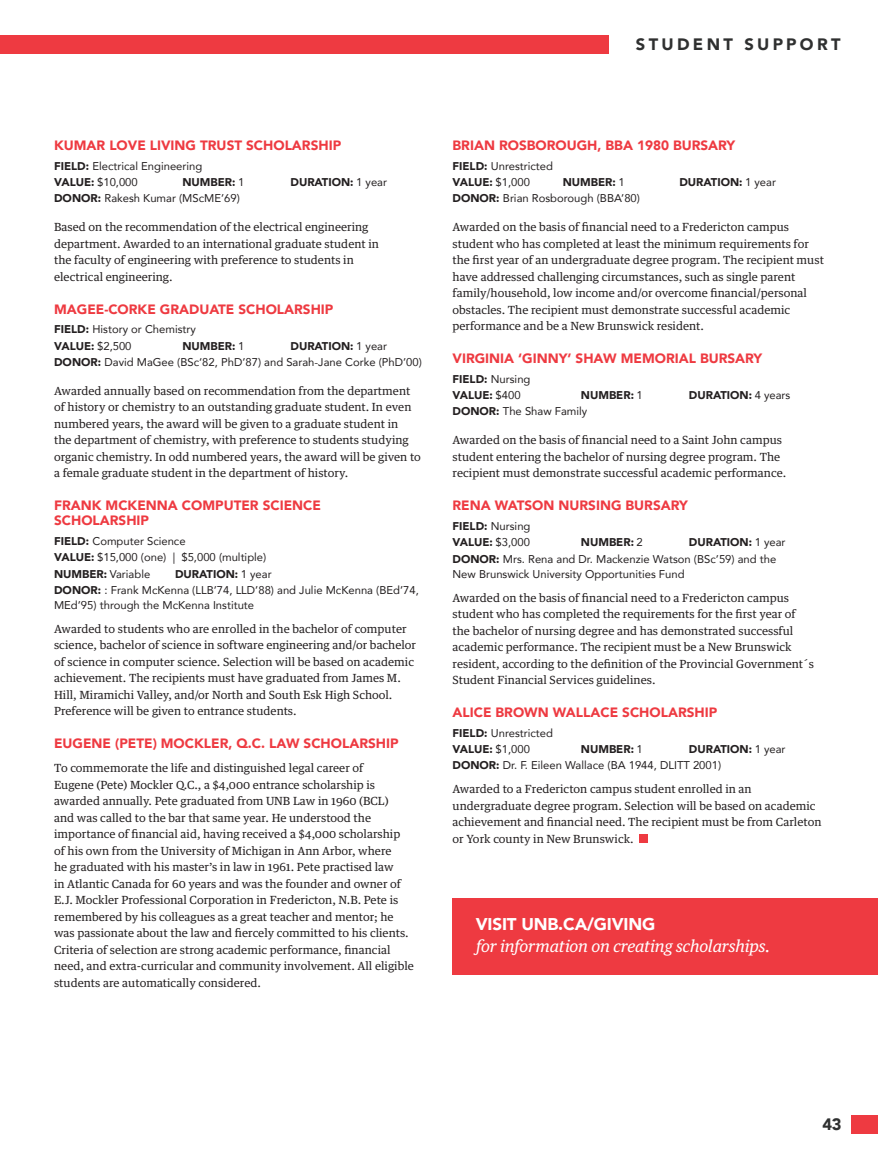
<style>
.page{position:relative;width:878px;height:1161px;background:#fff}
.page>*{position:absolute;margin:0;border:0;box-sizing:border-box;transform-origin:0 0}
.Content_Text{font:900 16.95px "Avenir";letter-spacing:-.01em;color:#fff}
.t1{font:900 16.5px "Avenir";letter-spacing:.205em;color:#2f3030}
.Content_Text-2{font:italic 16.05px "Guardian Text Egyp";letter-spacing:-.015em;color:#fff}
.Content_Text-3{font:900 13.5px/15px "Avenir";color:#ee3a41}
.Content{font:11.25px/16.5px "Guardian Text Egyp";color:#231f20}
.Content_Text-4{font:11.25px/15px "Avenir";color:#231f20}
.Content_Text-5{font:11.25px/16.5px "Guardian Text Egyp";color:#231f20}
.Content_Text-6{font:900 11.25px "Avenir";color:#231f20}
.s1{font-weight:900}
.s2{font-weight:400}
</style>
<div class="page">
<div style="left:639px;top:834px;width:8px;height:8px;background:#ee3a41"></div>
<div style="left:452px;top:898px;width:426px;height:76px;background:#ee3a41"></div>
<div style="left:850px;top:1115px;width:28px;height:19px;background:#ee3a41"></div>
<div style="left:0;top:35px;width:608px;height:19px;background:#ee3a41"></div>
<p class="t1" style="left:635px;top:31px;width:206px">STUDENT SUPPORT</p>
<p class="Content_Text-3" style="left:54px;top:137px;width:288px">KUMAR LOVE LIVING TRUST SCHOLARSHIP</p>
<p class="Content_Text-4" style="left:54px;top:158px;width:150px"><span class="s1">FIELD:</span> Electrical Engineering</p>
<p class="Content_Text-4" style="left:54px;top:174px;width:85px"><span class="s1">VALUE:</span> $10,000</p>
<p class="Content_Text-6" style="left:182px;top:172px;width:63px">NUMBER: <span class="s2">1</span></p>
<p class="Content_Text-6" style="left:290px;top:172px;width:98px">DURATION: <span class="s2">1 year</span></p>
<p class="Content_Text-4" style="left:54px;top:190px;width:187px"><span class="s1">DONOR:</span> Rakesh Kumar (MScME’69)</p>
<p class="Content" style="left:54px;top:218px;width:326px">Based on the recommendation of the electrical engineering department. Awarded to an international graduate student in the faculty of engineering with preference to students in electrical engineering.</p>
<p class="Content_Text-3" style="left:54px;top:301px;width:281px">MAGEE-CORKE GRADUATE SCHOLARSHIP</p>
<p class="Content_Text-4" style="left:54px;top:322px;width:143px"><span class="s1">FIELD:</span> History or Chemistry</p>
<p class="Content_Text-6" style="left:54px;top:336px;width:79px">VALUE: <span class="s2">$2,500</span></p>
<p class="Content_Text-6" style="left:182px;top:336px;width:63px">NUMBER: <span class="s2">1</span></p>
<p class="Content_Text-6" style="left:290px;top:336px;width:98px">DURATION: <span class="s2">1 year</span></p>
<p class="Content_Text-4" style="left:54px;top:354px;width:369px"><span class="s1">DONOR:</span> David MaGee (BSc‘82, PhD’87) and Sarah-Jane Corke (PhD’00)</p>
<p class="Content" style="left:54px;top:381px;width:368px">Awarded annually based on recommendation from the department of history or chemistry to an outstanding graduate student. In even numbered years, the award will be given to a graduate student in<br>the department of chemistry, with preference to students studying organic chemistry. In odd numbered years, the award will be given to a female graduate student in the department of history.</p>
<p class="Content_Text-3" style="left:54px;top:498px;width:268px">FRANK MCKENNA COMPUTER SCIENCE<br>SCHOLARSHIP</p>
<p class="Content_Text-4" style="left:54px;top:533px;width:133px"><span class="s1">FIELD:</span> Computer Science</p>
<p class="Content_Text-4" style="left:54px;top:550px;width:214px"><span class="s1">VALUE:</span> $15,000 (one) | $5,000 (multiple)</p>
<p class="Content_Text-4" style="left:54px;top:566px;width:98px"><span class="s1">NUMBER:</span> Variable</p>
<p class="Content_Text-6" style="left:175px;top:564px;width:98px">DURATION: <span class="s2">1 year</span></p>
<p class="Content_Text-4" style="left:54px;top:582px;width:366px"><span class="s1">DONOR:</span> : Frank McKenna (LLB’74, LLD’88) and Julie McKenna (BEd’74,<br>MEd’95) through the McKenna Institute</p>
<p class="Content_Text-5" style="left:54px;top:619px;width:363px">Awarded to students who are enrolled in the bachelor of computer science, bachelor of science in software engineering and/or bachelor of science in computer science. Selection will be based on academic achievement. The recipients must have graduated from James M.<br>Hill, Miramichi Valley, and/or North and South Esk High School.<br>Preference will be given to entrance students.</p>
<p class="Content_Text-3" style="left:54px;top:736px;width:346px">EUGENE (PETE) MOCKLER, Q.C. LAW SCHOLARSHIP</p>
<p class="Content" style="left:54px;top:759px;width:361px">To commemorate the life and distinguished legal career of<br>Eugene (Pete) Mockler Q.C., a $4,000 entrance scholarship is awarded annually. Pete graduated from UNB Law in 1960 (BCL)<br>and was called to the bar that same year. He understood the importance of financial aid, having received a $4,000 scholarship of his own from the University of Michigan in Ann Arbor, where<br>he graduated with his master’s in law in 1961. Pete practised law<br>in Atlantic Canada for 60 years and was the founder and owner of E.J. Mockler Professional Corporation in Fredericton, N.B. Pete is remembered by his colleagues as a great teacher and mentor; he was passionate about the law and fiercely committed to his clients.<br>Criteria of selection are strong academic performance, financial need, and extra-curricular and community involvement. All eligible students are automatically considered.</p>
<p class="Content_Text-3" style="left:452px;top:137px;width:284px">BRIAN ROSBOROUGH, BBA 1980 BURSARY</p>
<p class="Content_Text-4" style="left:452px;top:158px;width:102px"><span class="s1">FIELD:</span> Unrestricted</p>
<p class="Content_Text-6" style="left:452px;top:172px;width:79px">VALUE: <span class="s2">$1,000</span></p>
<p class="Content_Text-6" style="left:562px;top:172px;width:63px">NUMBER: <span class="s2">1</span></p>
<p class="Content_Text-6" style="left:679px;top:172px;width:98px">DURATION: <span class="s2">1 year</span></p>
<p class="Content_Text-4" style="left:452px;top:190px;width:189px"><span class="s1">DONOR:</span> Brian Rosborough (BBA’80)</p>
<p class="Content" style="left:452px;top:218px;width:373px">Awarded on the basis of financial need to a Fredericton campus student who has completed at least the minimum requirements for the first year of an undergraduate degree program. The recipient must have addressed challenging circumstances, such as single parent family/household, low income and/or overcome financial/personal obstacles. The recipient must demonstrate successful academic performance and be a New Brunswick resident.</p>
<p class="Content_Text-3" style="left:452px;top:351px;width:311px">VIRGINIA ‘GINNY’ SHAW MEMORIAL BURSARY</p>
<p class="Content_Text-4" style="left:452px;top:371px;width:79px"><span class="s1">FIELD:</span> Nursing</p>
<p class="Content_Text-6" style="left:452px;top:386px;width:70px">VALUE: <span class="s2">$400</span></p>
<p class="Content_Text-6" style="left:581px;top:386px;width:63px">NUMBER: <span class="s2">1</span></p>
<p class="Content_Text-6" style="left:689px;top:386px;width:103px">DURATION: <span class="s2">4 years</span></p>
<p class="Content_Text-4" style="left:452px;top:404px;width:136px"><span class="s1">DONOR:</span> The Shaw Family</p>
<p class="Content" style="left:452px;top:431px;width:335px">Awarded on the basis of financial need to a Saint John campus student entering the bachelor of nursing degree program. The recipient must demonstrate successful academic performance.</p>
<p class="Content_Text-3" style="left:452px;top:498px;width:237px">RENA WATSON NURSING BURSARY</p>
<p class="Content_Text-4" style="left:452px;top:518px;width:79px"><span class="s1">FIELD:</span> Nursing</p>
<p class="Content_Text-6" style="left:452px;top:533px;width:79px">VALUE: <span class="s2">$3,000</span></p>
<p class="Content_Text-6" style="left:581px;top:533px;width:63px">NUMBER: <span class="s2">2</span></p>
<p class="Content_Text-6" style="left:689px;top:533px;width:98px">DURATION: <span class="s2">1 year</span></p>
<p class="Content_Text-4" style="left:452px;top:551px;width:325px"><span class="s1">DONOR:</span> Mrs. Rena and Dr. Mackenzie Watson (BSc’59) and the<br>New Brunswick University Opportunities Fund</p>
<p class="Content" style="left:452px;top:588px;width:363px">Awarded on the basis of financial need to a Fredericton campus student who has completed the requirements for the first year of the bachelor of nursing degree and has demonstrated successful academic performance. The recipient must be a New Brunswick resident, according to the definition of the Provincial Government´s Student Financial Services guidelines.</p>
<p class="Content_Text-3" style="left:452px;top:705px;width:266px">ALICE BROWN WALLACE SCHOLARSHIP</p>
<p class="Content_Text-4" style="left:452px;top:725px;width:102px"><span class="s1">FIELD:</span> Unrestricted</p>
<p class="Content_Text-6" style="left:452px;top:740px;width:79px">VALUE: <span class="s2">$1,000</span></p>
<p class="Content_Text-6" style="left:581px;top:740px;width:63px">NUMBER: <span class="s2">1</span></p>
<p class="Content_Text-6" style="left:689px;top:740px;width:98px">DURATION: <span class="s2">1 year</span></p>
<p class="Content_Text-4" style="left:452px;top:758px;width:270px"><span class="s1">DONOR:</span> Dr. F. Eileen Wallace (BA 1944, DLITT 2001)</p>
<p class="Content" style="left:452px;top:780px;width:370px">Awarded to a Fredericton campus student enrolled in an undergraduate degree program. Selection will be based on academic achievement and financial need. The recipient must be from Carleton or York county in New Brunswick.</p>
<p class="Content_Text" style="left:476px;top:909px;width:181px">VISIT UNB.CA/GIVING</p>
<p class="Content_Text-2" style="left:476px;top:933px;width:296px">for information on creating scholarships.</p>
<h2 class="t1" style="left:822px;top:1111px;width:21px">43</h2>
</div>
